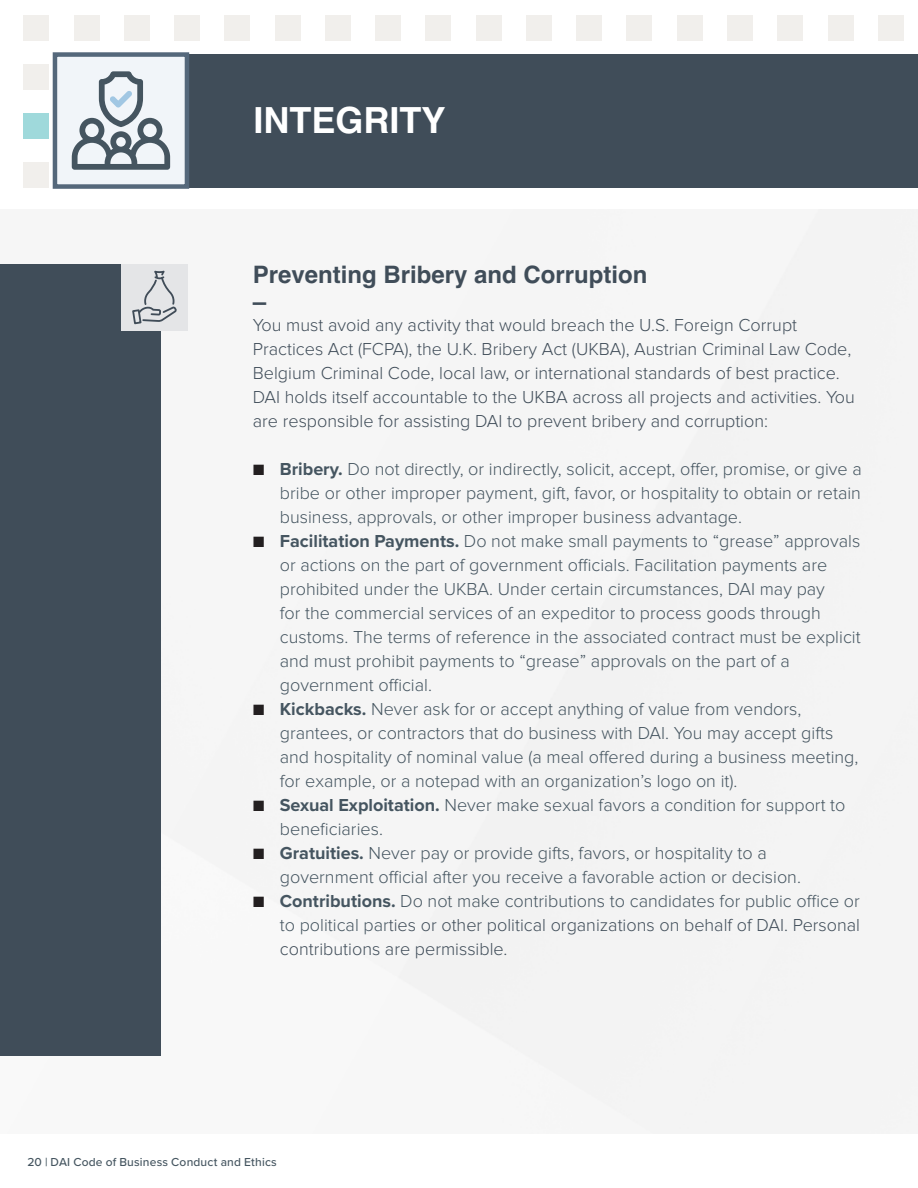
<style>
.page{position:relative;width:918px;height:1188px;background:#fff}
.page>*{position:absolute;margin:0;border:0;box-sizing:border-box;transform-origin:0 0}
.t1{font:700 36px "Helvetica";color:#fff}
.t2{font:700 24px "Helvetica";color:#404d59}
.t3{font:300 18px/24px "Proxima Nova";color:#455560}
.t4{font:300 18px/24px "Proxima Nova";color:#404d59}
.t5{font:700 13.5px "Arial";color:#404d59}
.t6{font:500 12px "Proxima Nova";letter-spacing:.015em;color:#455560}
.s1{color:#231f20}
.s2{font-weight:700}
.s3{font-weight:700;color:#455560}
.s4{color:#455560}
</style>
<div class="page">
<div style="left:0;top:210px;width:918px;height:924px;background:#f5f5f5"></div>
<div style="left:1px;top:264px;width:160px;height:792px;background:#404d59"></div>
<div style="left:24px;top:113px;width:25px;height:26px;background:#9fd9db"></div>
<div style="left:24px;top:163px;width:25px;height:25px;background:#f1efec"></div>
<div style="left:174px;top:163px;width:26px;height:25px;background:#404d59"></div>
<div style="left:225px;top:163px;width:25px;height:25px;background:#404d59"></div>
<div style="left:275px;top:163px;width:25px;height:25px;background:#404d59"></div>
<div style="left:325px;top:163px;width:26px;height:25px;background:#404d59"></div>
<div style="left:375px;top:163px;width:26px;height:25px;background:#404d59"></div>
<div style="left:426px;top:163px;width:25px;height:25px;background:#404d59"></div>
<div style="left:476px;top:15px;width:25px;height:26px;background:#f1efec"></div>
<div style="left:526px;top:15px;width:26px;height:26px;background:#f1efec"></div>
<div style="left:476px;top:163px;width:25px;height:25px;background:#404d59"></div>
<div style="left:526px;top:163px;width:26px;height:25px;background:#404d59"></div>
<div style="left:24px;top:15px;width:25px;height:26px;background:#f1efec"></div>
<div style="left:74px;top:15px;width:25px;height:26px;background:#f1efec"></div>
<div style="left:124px;top:15px;width:26px;height:26px;background:#f1efec"></div>
<div style="left:174px;top:15px;width:26px;height:26px;background:#f1efec"></div>
<div style="left:225px;top:15px;width:25px;height:26px;background:#f1efec"></div>
<div style="left:275px;top:15px;width:25px;height:26px;background:#f1efec"></div>
<div style="left:325px;top:15px;width:26px;height:26px;background:#f1efec"></div>
<div style="left:375px;top:15px;width:26px;height:26px;background:#f1efec"></div>
<div style="left:426px;top:15px;width:25px;height:26px;background:#f1efec"></div>
<div style="left:24px;top:64px;width:25px;height:26px;background:#f1efec"></div>
<div style="left:576px;top:15px;width:26px;height:26px;background:#f1efec"></div>
<div style="left:627px;top:15px;width:25px;height:26px;background:#f1efec"></div>
<div style="left:677px;top:15px;width:25px;height:26px;background:#f1efec"></div>
<div style="left:727px;top:15px;width:26px;height:26px;background:#f1efec"></div>
<div style="left:778px;top:15px;width:25px;height:26px;background:#f1efec"></div>
<div style="left:576px;top:163px;width:26px;height:25px;background:#404d59"></div>
<div style="left:627px;top:163px;width:25px;height:25px;background:#404d59"></div>
<div style="left:677px;top:163px;width:25px;height:25px;background:#404d59"></div>
<div style="left:727px;top:163px;width:26px;height:25px;background:#404d59"></div>
<div style="left:778px;top:163px;width:25px;height:25px;background:#404d59"></div>
<div style="left:878px;top:163px;width:26px;height:25px;background:#404d59"></div>
<div style="left:828px;top:163px;width:25px;height:25px;background:#404d59"></div>
<div style="left:828px;top:15px;width:25px;height:26px;background:#f1efec"></div>
<div style="left:878px;top:15px;width:26px;height:26px;background:#f1efec"></div>
<div style="left:94px;top:54px;width:824px;height:133px;background:#404d59"></div>
<div style="left:121px;top:264px;width:67px;height:67px;background:#e4e5e7"></div>
<svg style="left:132px;top:271px;width:45px;height:53px"></svg>
<div style="left:55px;top:55px;width:132px;height:132px;background:#f1f5f9"></div>
<svg style="left:72px;top:71px;width:98px;height:99px"></svg>
<div style="left:53px;top:52px;width:136px;height:137px;border:4px solid #55687b"></div>
<h1 class="t1" style="left:254px;top:97px;width:194px">INTEGRITY</h1>
<h2 class="t2" style="left:253px;top:260px;width:396px">Preventing Bribery and Corruption</h2>
<p class="t5" style="left:253px;top:293px;width:15px">▬</p>
<p class="t4" style="left:253px;top:314px;width:604px">You must avoid any activity that would breach the U.S. Foreign Corrupt Practices Act (FCPA), the U.K. Bribery Act (UKBA), Austrian Criminal Law Code, Belgium Criminal Code, local law, or international standards of best practice.<br>DAI holds itself accountable to the UKBA across all projects and activities. You are responsible for assisting DAI to prevent bribery and corruption:</p>
<p class="t3" style="left:280px;top:458px;width:583px;text-align:justify;text-indent:-27px"><span class="s1">■</span> <span class="s2">Bribery.</span> Do not directly, or indirectly, solicit, accept, offer, promise, or give a bribe or other improper payment, gift, favor, or hospitality to obtain or retain business, approvals, or other improper business advantage.</p>
<p class="t3" style="left:280px;top:530px;width:582px;text-indent:-27px"><span class="s1">■</span> <span class="s2">Facilitation Payments.</span> Do not make small payments to “grease” approvals or actions on the part of government officials. Facilitation payments are prohibited under the UKBA. Under certain circumstances, DAI may pay<br>for the commercial services of an expeditor to process goods through customs. The terms of reference in the associated contract must be explicit and must prohibit payments to “grease” approvals on the part of a government official.</p>
<p class="t3" style="left:280px;top:698px;width:580px;text-indent:-27px"><span class="s1">■</span> <span class="s2">Kickbacks.</span> Never ask for or accept anything of value from vendors, grantees, or contractors that do business with DAI. You may accept gifts and hospitality of nominal value (a meal offered during a business meeting, for example, or a notepad with an organization’s logo on it).</p>
<p class="t3" style="left:280px;top:794px;width:567px;text-indent:-27px"><span class="s1">■</span> <span class="s2">Sexual Exploitation.</span> Never make sexual favors a condition for support to beneficiaries.</p>
<p class="t3" style="left:280px;top:842px;width:523px;text-indent:-27px"><span class="s1">■</span> <span class="s2">Gratuities.</span> Never pay or provide gifts, favors, or hospitality to a government official after you receive a favorable action or decision.</p>
<p class="t4" style="left:280px;top:890px;width:582px;text-align:justify;text-indent:-27px"><span class="s1">■</span> <span class="s3">Contributions.</span> <span class="s4">Do not make contributions to candidates for public office or to political par</span>ties or other political organizations on behalf of DAI. Personal contributions are permissible.</p>
<p class="t6" style="left:27px;top:1153px;width:251px">20 | DAI Code of Business Conduct and Ethics</p>
</div>
